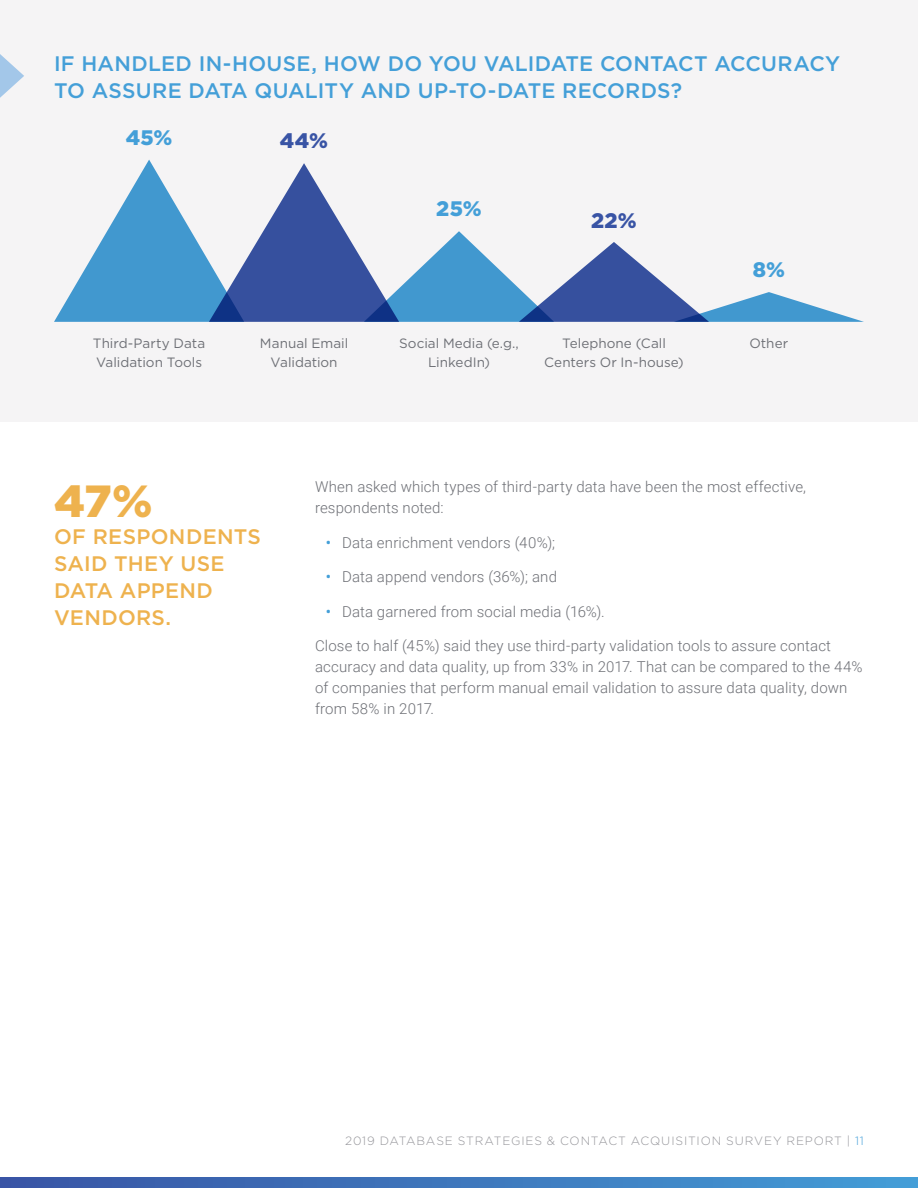
<style>
.page{position:relative;width:918px;height:1188px;background:#fff}
.page>*{position:absolute;margin:0;border:0;box-sizing:border-box;transform-origin:0 0}
.t1{font:900 45px "Gotham";color:#eeb24e}
.t2{font:500 21px/27px "Gotham";letter-spacing:.01em;color:#449fd8}
.t3{font:500 21px/27px "Gotham";letter-spacing:.015em;color:#eeb24e}
.t4{font:900 21px "Gotham";color:#449fd8}
.t5{font:900 21px "Gotham";color:#3954a5}
.t6{font:300 15px/21px "Roboto";letter-spacing:.01em;color:#6e7076}
.t7{font:13.5px/19.5px "Gotham";color:#6e7076;text-align:center}
.t8{font:300 12px "Gotham";letter-spacing:.07em;color:#95959a}
.s1{font-weight:500;color:#449fd8}
.s2{color:#449fd8}
</style>
<div class="page">
<svg style="left:0;top:1177px;width:918px;height:11px;background:#3e77bc"></svg>
<div style="left:0;top:0;width:918px;height:421px;background:#f5f4f5"></div>
<svg style="left:0;top:54px;width:24px;height:44px"></svg>
<svg style="left:54px;top:160px;width:810px;height:162px"></svg>
<h2 class="t2" style="left:54px;top:50px;width:788px">IF HANDLED IN-HOUSE, HOW DO YOU VALIDATE CONTACT ACCURACY<br>TO ASSURE DATA QUALITY AND UP-TO-DATE RECORDS?</h2>
<h2 class="t4" style="left:126px;top:123px;width:48px">45%</h2>
<h2 class="t5" style="left:280px;top:126px;width:50px">44%</h2>
<p class="t7" style="left:93px;top:333px;width:114px;text-align:left">Third-Party Data<br>Validation Tools</p>
<p class="t7" style="left:260px;top:333px;width:90px">Manual Email<br>Validation</p>
<h2 class="t4" style="left:436px;top:194px;width:47px">25%</h2>
<p class="t7" style="left:399px;top:333px;width:121px">Social Media (e.g.,<br>LinkedIn)</p>
<h2 class="t5" style="left:591px;top:206px;width:47px">22%</h2>
<h2 class="t4" style="left:753px;top:255px;width:34px">8%</h2>
<p class="t7" style="left:562px;top:333px;width:105px">Telephone (Call</p>
<p class="t7" style="left:749px;top:333px;width:40px">Other</p>
<p class="t7" style="left:544px;top:352px;width:141px">Centers Or In-house)</p>
<h1 class="t1" style="left:54px;top:470px;width:100px">47%</h1>
<h2 class="t3" style="left:54px;top:523px;width:208px">OF RESPONDENTS<br>SAID THEY USE<br>DATA APPEND<br>VENDORS.</h2>
<p class="t6" style="left:315px;top:476px;width:493px">When asked which types of third-party data have been the most effective, respondents noted:</p>
<p class="t6" style="left:326px;top:532px;width:231px"><span class="s1">•</span> Data enrichment vendors (40%);</p>
<p class="t6" style="left:326px;top:566px;width:233px"><span class="s1">•</span> Data append vendors (36%); and</p>
<p class="t6" style="left:326px;top:601px;width:280px"><span class="s1">•</span> Data garnered from social media (16%).</p>
<p class="t6" style="left:315px;top:635px;width:549px">Close to half (45%) said they use third-party validation tools to assure contact accuracy and data quality, up from 33% in 2017. That can be compared to the 44% of companies that perform manual email validation to assure data quality, down from 58% in 2017.</p>
<p class="t8" style="left:345px;top:1133px;width:520px">2019 DATABASE STRATEGIES &amp; CONTACT ACQUISITION SURVEY REPORT | <span class="s2">11</span></p>
</div>
